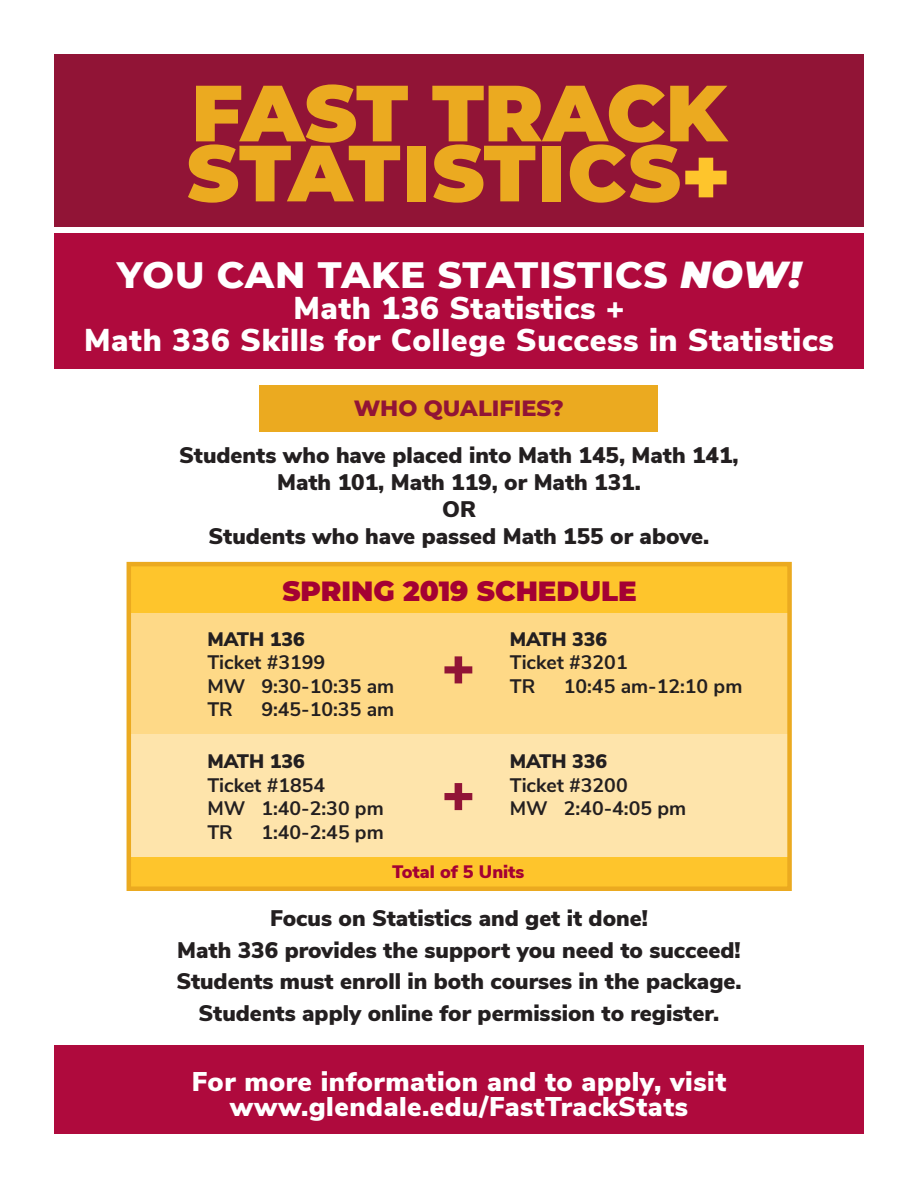
<style>
.page{position:relative;width:918px;height:1188px;background:#fff}
.page>*{position:absolute;margin:0;border:0;box-sizing:border-box;transform-origin:0 0}
.t1{font:900 79.5px "Montserrat";letter-spacing:.025em;color:#ebaa20}
.t2{font:900 79.5px "Montserrat";color:#ebaa20}
.t3{font:700 58.5px "Montserrat";color:#911436}
.t4{font:800 37.5px "Montserrat";letter-spacing:.015em;color:#fff}
.t5{font:900 31.5px/31.5px "Nunito Sans";letter-spacing:.02em;color:#fff;text-align:center}
.t6{font:900 27.75px "Montserrat";color:#a40133}
.t7{font:900 27px "Nunito Sans";letter-spacing:.02em;color:#fff}
.t8{font:900 22.5px/27px "Nunito Sans";color:#231f20;text-align:center}
.t9{font:800 22.5px "Montserrat";color:#911436}
.t10{font:700 19.5px "Nunito Sans";color:#231f20}
.t11{font:900 19.5px "Nunito Sans";color:#231f20}
.t12{font:900 18px "Nunito Sans";color:#a40133}
.s1{font-size:81px;color:#fec52c}
.s2{font-weight:900;font-style:italic}
</style>
<div class="page">
<div style="left:127px;top:612px;width:663px;height:123px;background:#fed987"></div>
<div style="left:127px;top:735px;width:663px;height:122px;background:#fee4ab"></div>
<div style="left:127px;top:857px;width:663px;height:30px;background:#fec52c"></div>
<div style="left:130px;top:564px;width:659px;height:49px;background:#fec52c"></div>
<div style="left:127px;top:562px;width:665px;height:329px;border:4px solid #ebaa20"></div>
<div style="left:54px;top:54px;width:810px;height:173px;background:#911436"></div>
<div style="left:54px;top:233px;width:810px;height:136px;background:#af0a3d"></div>
<div style="left:54px;top:1045px;width:810px;height:89px;background:#af0a3d"></div>
<div style="left:260px;top:385px;width:398px;height:46px;background:#ebaa20"></div>
<p class="t2" style="left:191px;top:53px;width:537px">FAST TRACK</p>
<p class="t1" style="left:187px;top:113px;width:546px">STATISTICS<span class="s1">+</span></p>
<p class="t4" style="left:117px;top:247px;width:686px">YOU CAN TAKE STATISTICS <span class="s2">NOW!</span></p>
<p class="t5" style="left:84px;top:291px;width:751px">Math 136 Statistics +<br>Math 336 Skills for College Success in Statistics</p>
<p class="t9" style="left:354px;top:392px;width:212px">WHO QUALIFIES?</p>
<p class="t8" style="left:179px;top:441px;width:561px">Students who have placed into Math 145, Math 141,<br>Math 101, Math 119, or Math 131.</p>
<p class="t8" style="left:442px;top:495px;width:35px">OR</p>
<p class="t8" style="left:209px;top:522px;width:502px">Students who have passed Math 155 or above.</p>
<p class="t6" style="left:282px;top:571px;width:356px">SPRING 2019 SCHEDULE</p>
<p class="t11" style="left:207px;top:625px;width:99px">MATH 136</p>
<p class="t10" style="left:207px;top:648px;width:119px">Ticket #3199</p>
<p class="t10" style="left:207px;top:672px;width:188px">MW 9:30-10:35 am</p>
<p class="t10" style="left:207px;top:695px;width:27px">TR</p>
<p class="t10" style="left:261px;top:695px;width:134px">9:45-10:35 am</p>
<p class="t11" style="left:207px;top:747px;width:99px">MATH 136</p>
<p class="t10" style="left:207px;top:771px;width:119px">Ticket #1854</p>
<p class="t10" style="left:207px;top:794px;width:178px">MW 1:40-2:30 pm</p>
<p class="t10" style="left:207px;top:818px;width:27px">TR</p>
<p class="t10" style="left:261px;top:818px;width:124px">1:40-2:45 pm</p>
<p class="t3" style="left:441px;top:627px;width:37px">+</p>
<p class="t3" style="left:441px;top:754px;width:37px">+</p>
<p class="t11" style="left:510px;top:625px;width:99px">MATH 336</p>
<p class="t10" style="left:510px;top:648px;width:119px">Ticket #3201</p>
<p class="t10" style="left:510px;top:672px;width:27px">TR</p>
<p class="t10" style="left:564px;top:672px;width:180px">10:45 am-12:10 pm</p>
<p class="t11" style="left:510px;top:747px;width:99px">MATH 336</p>
<p class="t10" style="left:510px;top:771px;width:119px">Ticket #3200</p>
<p class="t10" style="left:510px;top:794px;width:178px">MW 2:40-4:05 pm</p>
<p class="t12" style="left:392px;top:859px;width:134px">Total of 5 Units</p>
<p class="t8" style="left:270px;top:904px;width:379px">Focus on Statistics and get it done!</p>
<p class="t8" style="left:177px;top:935px;width:565px">Math 336 provides the support you need to succeed!</p>
<p class="t8" style="left:176px;top:967px;width:567px">Students must enroll in both courses in the package.</p>
<p class="t8" style="left:199px;top:998px;width:522px">Students apply online for permission to register.</p>
<p class="t7" style="left:192px;top:1061px;width:536px">For more information and to apply, visit</p>
<p class="t7" style="left:230px;top:1087px;width:460px">www.glendale.edu/FastTrackStats</p>
</div>
